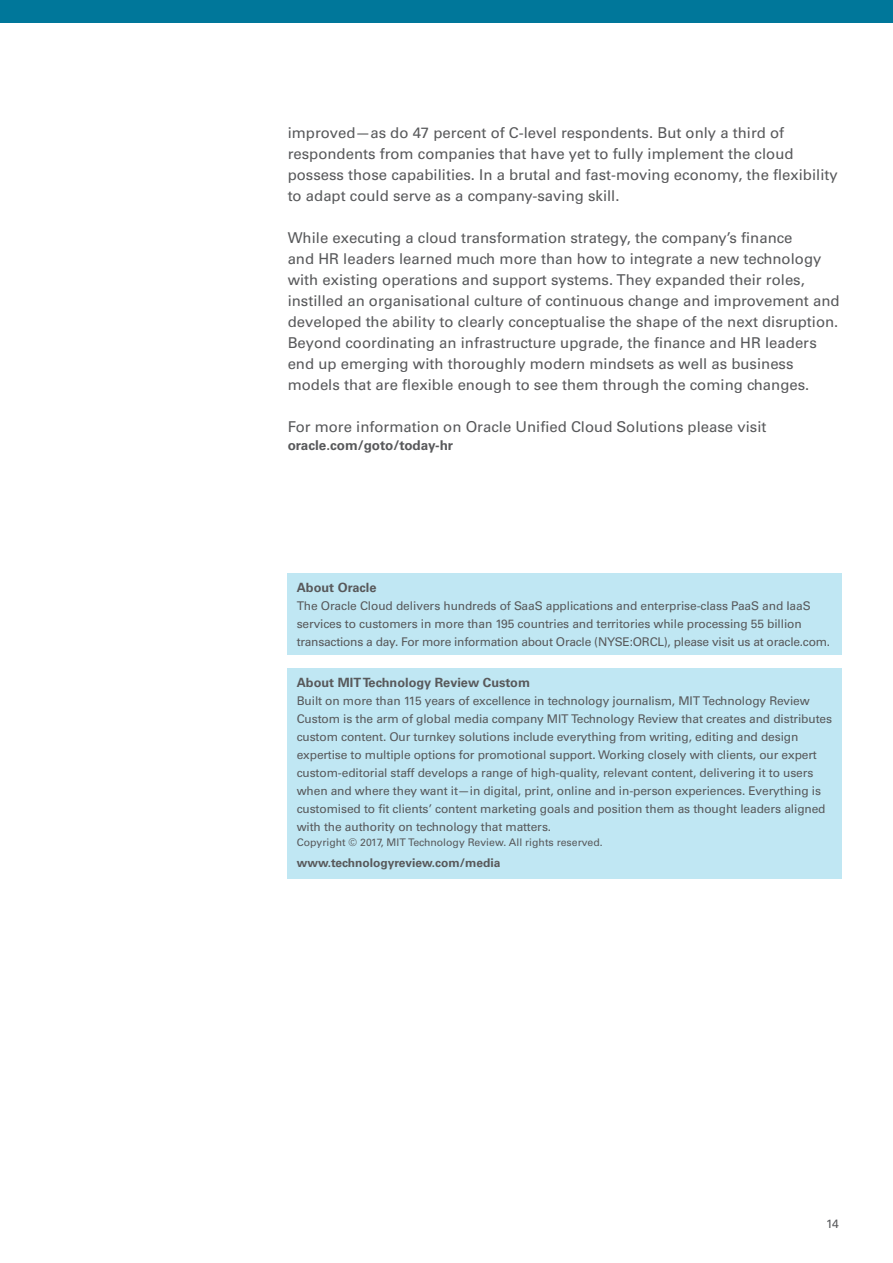
<style>
.page{position:relative;width:893px;height:1263px;background:#fff}
.page>*{position:absolute;margin:0;border:0;box-sizing:border-box;transform-origin:0 0}
.t1{font:14.85px/21px "Univers LT Pro 55 Roman";color:#58595b}
.t2{font:700 13.5px "Univers LT Pro 65";color:#58595b}
.t3{font:700 12.75px "Univers LT Pro 65";color:#58595b}
.t4{font:12px/18px "Univers LT Pro 55 Roman";letter-spacing:-.01em;color:#58595b}
.t5{font:700 12px "Univers LT Pro 65";color:#58595b}
.t6{font:10.5px "Univers LT Pro 55 Roman";color:#58595b}
</style>
<div class="page">
<div style="left:288px;top:669px;width:554px;height:210px;background:#c0e7f3"></div>
<div style="left:288px;top:573px;width:554px;height:82px;background:#c0e7f3"></div>
<div style="left:0;top:0;width:893px;height:22px;background:#00779a"></div>
<p class="t1" style="left:288px;top:122px;width:552px">improved—as do 47 percent of C-level respondents. But only a third of respondents from companies that have yet to fully implement the cloud possess those capabilities. In a brutal and fast-moving economy, the flexibility to adapt could serve as a company-saving skill.</p>
<p class="t1" style="left:288px;top:227px;width:553px">While executing a cloud transformation strategy, the company’s finance<br>and HR leaders learned much more than how to integrate a new technology with existing operations and support systems. They expanded their roles, instilled an organisational culture of continuous change and improvement and developed the ability to clearly conceptualise the shape of the next disruption.<br>Beyond coordinating an infrastructure upgrade, the finance and HR leaders end up emerging with thoroughly modern mindsets as well as business models that are flexible enough to see them through the coming changes.</p>
<p class="t1" style="left:288px;top:416px;width:480px">For more information on Oracle Unified Cloud Solutions please visit</p>
<p class="t2" style="left:288px;top:436px;width:167px">oracle.com/goto/today-hr</p>
<p class="t3" style="left:297px;top:578px;width:81px">About Oracle</p>
<p class="t4" style="left:297px;top:596px;width:535px">The Oracle Cloud delivers hundreds of SaaS applications and enterprise-class PaaS and IaaS services to customers in more than 195 countries and territories while processing 55 billion transactions a day. For more information about Oracle (NYSE:ORCL), please visit us at oracle.com.</p>
<p class="t3" style="left:297px;top:673px;width:235px">About MIT Technology Review Custom</p>
<p class="t4" style="left:297px;top:691px;width:537px">Built on more than 115 years of excellence in technology journalism, MIT Technology Review Custom is the arm of global media company MIT Technology Review that creates and distributes custom content. Our turnkey solutions include everything from writing, editing and design expertise to multiple options for promotional support. Working closely with clients, our expert custom-editorial staff develops a range of high-quality, relevant content, delivering it to users when and where they want it—in digital, print, online and in-person experiences. Everything is customised to fit clients’ content marketing goals and position them as thought leaders aligned with the authority on technology that matters.</p>
<p class="t6" style="left:297px;top:835px;width:308px">Copyright © 2017, MIT Technology Review. All rights reserved.</p>
<p class="t5" style="left:297px;top:854px;width:205px">www.technologyreview.com/media</p>
<p class="t4" style="left:826px;top:1214px;width:14px">14</p>
</div>
